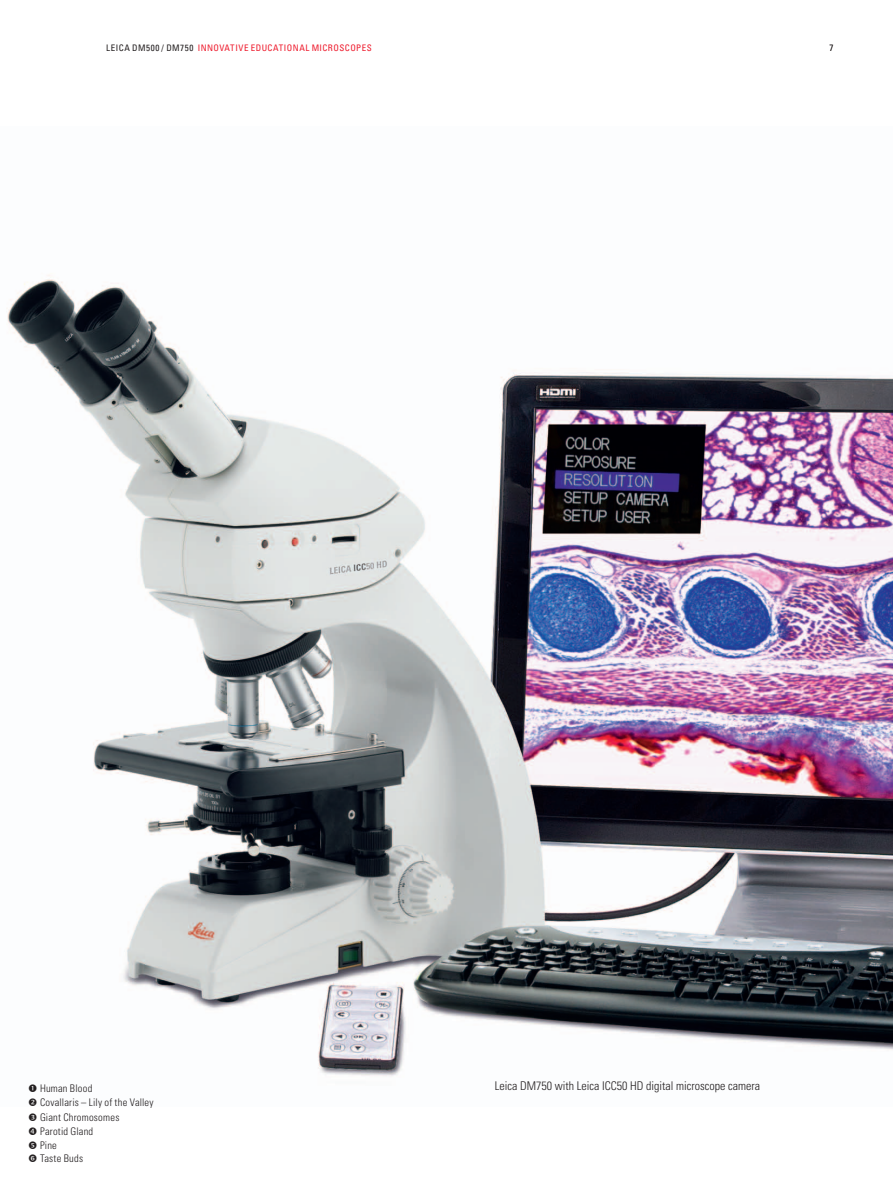
<style>
.page{position:relative;width:893px;height:1191px;background:#fff}
.page>*{position:absolute;margin:0;border:0;box-sizing:border-box;transform-origin:0 0}
.t1{font:300 condensed 12px "Univers LT Std";color:#231f20}
.t2{font:300 condensed 10.5px/14px "Univers LT Std";letter-spacing:.02em;color:#231f20}
.t3{font:condensed 9px "Univers LT Std";letter-spacing:.065em;color:#ee1b2d}
.t4{font:condensed 9px "Univers LT Std";color:#231f20}
.t5{font:300 condensed 9px "Univers LT Std";color:#231f20}
.s1{color:#231f20}
</style>
<div class="page">
<img style="left:7px;top:275px;width:886px;height:801px">
<p class="t4" style="left:106px;top:42px;width:11px">LEICA</p>
<p class="t3" style="left:132px;top:42px;width:125px"><span class="s1">DM500 / DM750</span> I NNOVATIVE EDUCATIO</p>
<p class="t3" style="left:293px;top:42px;width:26px">NAL MICROSCOPES</p>
<p class="t5" style="left:829px;top:42px;width:5px">7</p>
<p class="t2" style="left:40px;top:1081px;width:54px">Human Blood</p>
<p class="t1" style="left:495px;top:1079px;width:267px">Leica DM750 with Leica ICC50 HD digital microscope camera</p>
<p class="t2" style="left:40px;top:1095px;width:115px">Covallaris – Lily of the Valley<br>Giant Chromosomes<br>Parotid Gland<br>Pine<br>Taste Buds</p>
</div>
